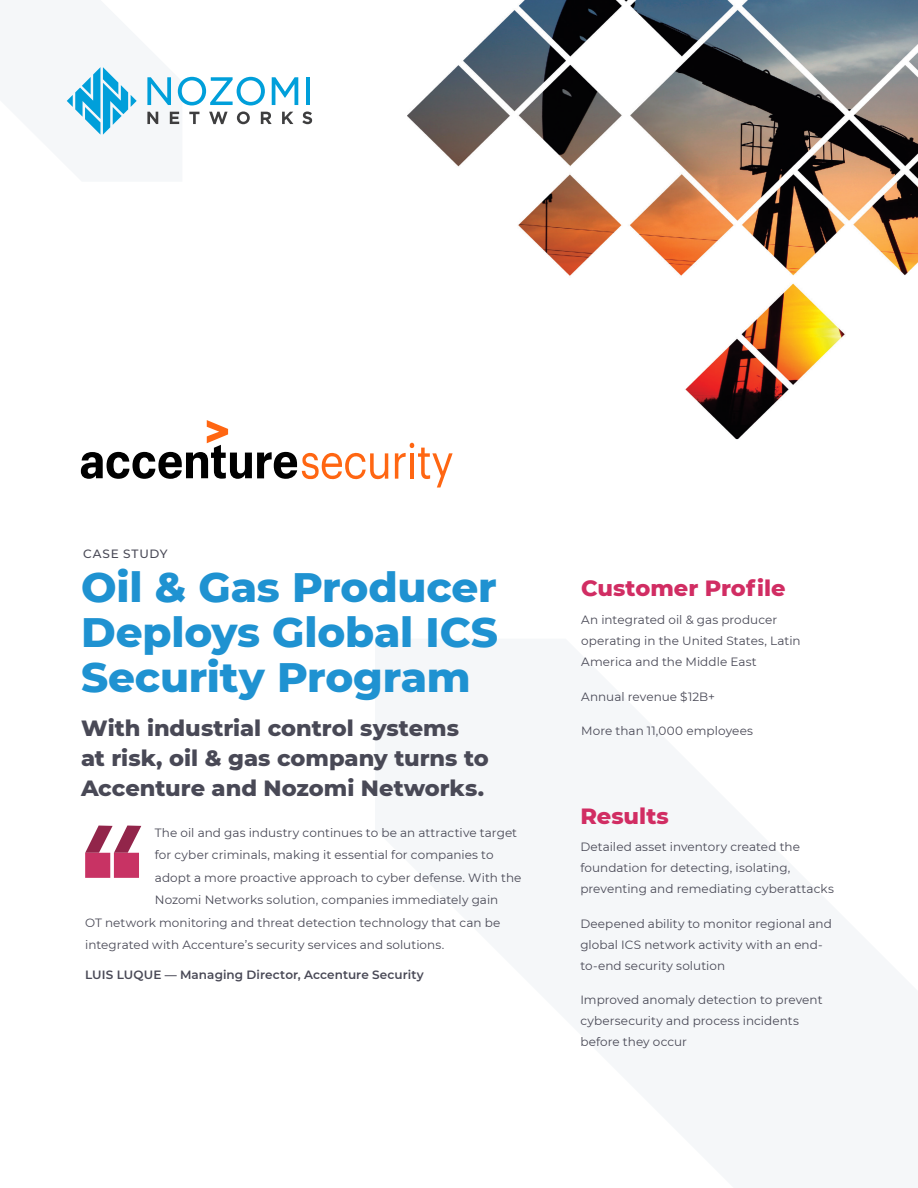
<style>
.page{position:relative;width:918px;height:1188px;background:#fff}
.page>*{position:absolute;margin:0;border:0;box-sizing:border-box;transform-origin:0 0}
.CS-Title{font:800 42px/45px "Montserrat";letter-spacing:-.005em;color:#1f92d1;text-align:justify}
.CS-Subtitle{font:800 22.5px/30px "Montserrat";color:#494956}
.K-P-U{font:800 22.5px "Montserrat";color:#d12d63}
.Normal_Body{font:12px/21px "Montserrat";letter-spacing:.005em;color:#494956}
.Quote_content_-_no_b{font:12px "Montserrat";letter-spacing:.005em;color:#494956}
.Quote_content_-_no_b-2{font:600 12px "Montserrat";letter-spacing:.01em;color:#494956}
.Content_Type_Label{font:500 12px "Montserrat";letter-spacing:.065em;color:#494956}
</style>
<div class="page">
<svg style="left:66px;top:67px;width:246px;height:68px"></svg>
<img style="left:407px;top:0;width:511px;height:440px">
<svg style="left:81px;top:420px;width:307px;height:60px"></svg>
<svg style="left:395px;top:443px;width:58px;height:45px"></svg>
<hr style="left:410px;top:453px;width:4px;height:26px;background:#ff6612">
<div style="left:114px;top:853px;width:25px;height:25px;background:#c83364"></div>
<svg style="left:85px;top:826px;width:56px;height:27px"></svg>
<div style="left:85px;top:853px;width:25px;height:25px;background:#c83364"></div>
<p class="Content_Type_Label" style="left:83px;top:546px;width:86px">CASE STUDY</p>
<p class="CS-Title" style="left:81px;top:563px;width:419px">Oil &amp; Gas Producer Deploys Global ICS Security Program</p>
<p class="CS-Subtitle" style="left:81px;top:712px;width:409px">With industrial control systems<br>at risk, oil &amp; gas company turns to<br>Accenture and Nozomi Networks.</p>
<p class="Quote_content_-_no_b" style="left:155px;top:824px;width:364px">The oil and gas industry continues to be an attractive target</p>
<p class="Quote_content_-_no_b" style="left:155px;top:847px;width:340px">for cyber criminals, making it essential for companies to</p>
<p class="Quote_content_-_no_b" style="left:155px;top:869px;width:368px">adopt a more proactive approach to cyber defense. With the</p>
<p class="Quote_content_-_no_b" style="left:155px;top:892px;width:345px">Nozomi Networks solution, companies immediately gain</p>
<p class="Quote_content_-_no_b" style="left:85px;top:914px;width:417px">OT network monitoring and threat detection technology that can be</p>
<p class="Quote_content_-_no_b" style="left:85px;top:937px;width:361px">integrated with Accenture’s security services and solutions.</p>
<p class="Quote_content_-_no_b-2" style="left:85px;top:966px;width:340px">LUIS LUQUE — Managing Director, Accenture Security</p>
<p class="K-P-U" style="left:581px;top:572px;width:206px">Customer Profile</p>
<p class="Normal_Body" style="left:581px;top:609px;width:221px">An integrated oil &amp; gas producer operating in the United States, Latin<br>America and the Middle East</p>
<p class="Normal_Body" style="left:581px;top:685px;width:135px">Annual revenue $12B+</p>
<p class="Normal_Body" style="left:581px;top:720px;width:173px">More than 11,000 employees</p>
<p class="K-P-U" style="left:580px;top:799px;width:90px">Results</p>
<p class="Normal_Body" style="left:580px;top:836px;width:255px">Detailed asset inventory created the foundation for detecting, isolating, preventing and remediating cyberattacks</p>
<p class="Normal_Body" style="left:580px;top:913px;width:253px">Deepened ability to monitor regional and global ICS network activity with an end&shy;to-end security solution</p>
<p class="Normal_Body" style="left:580px;top:989px;width:244px">Improved anomaly detection to prevent cybersecurity and process incidents before they occur</p>
</div>
